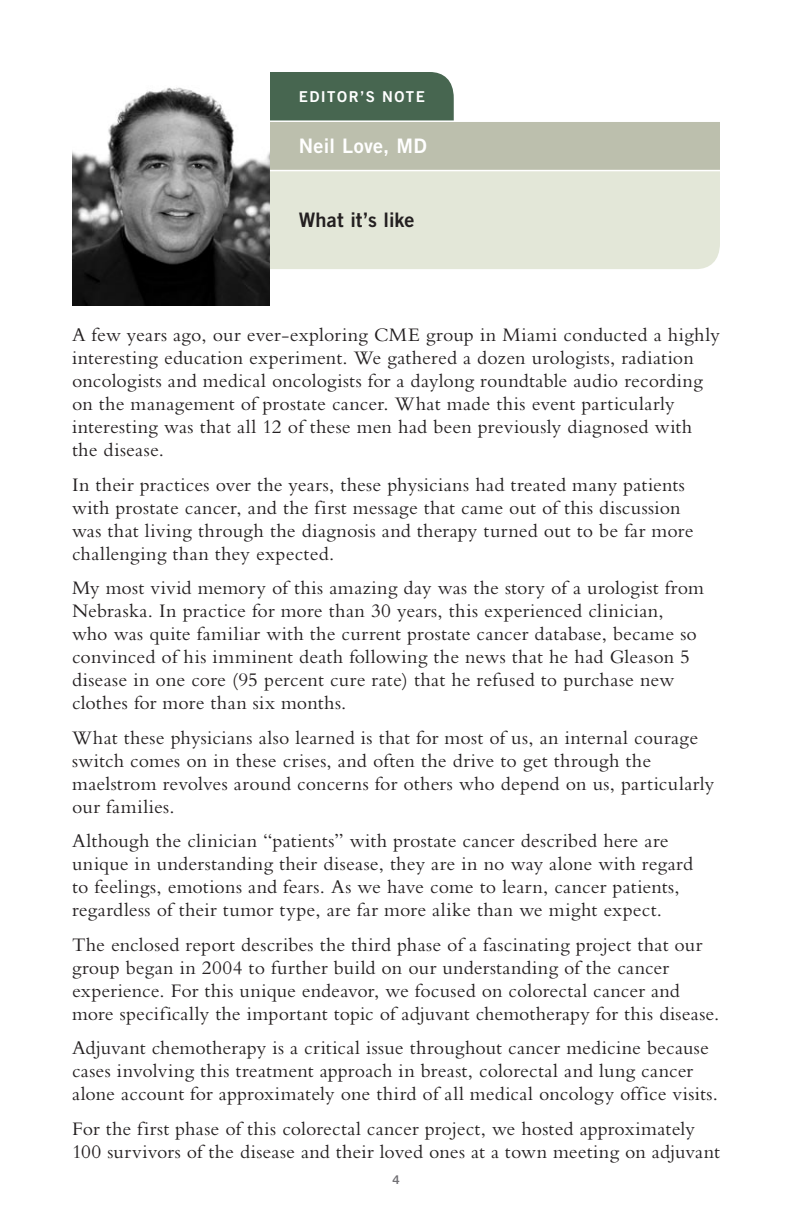
<style>
.page{position:relative;width:792px;height:1224px;background:#fff}
.page>*{position:absolute;margin:0;border:0;box-sizing:border-box;transform-origin:0 0}
.t1{font:20px/23px "Bembo RTP Std";letter-spacing:.01em;color:#231f20}
.t2{font:20px "Trade Gothic LT Std Bd 2";color:#231f20}
.t3{font:20px "Trade Gothic LT Std Bd 2";letter-spacing:.015em;color:#fff}
.t4{font:15px "Trade Gothic LT Std Bd 2";letter-spacing:.1em;color:#fff}
.t5{font:12px "Trade Gothic LT Std Bd 2";color:#717074}
</style>
<div class="page">
<div style="left:270px;top:72px;width:184px;height:48px;background:#476650"></div>
<div style="left:270px;top:121px;width:450px;height:50px;background:#bcbfad"></div>
<div style="left:270px;top:171px;width:450px;height:98px;background:#e3e7d8"></div>
<hr style="left:270px;top:170px;width:450px;height:1px;background:#fff">
<hr style="left:270px;top:120px;width:450px;height:2px;background:#fff">
<img style="left:72px;top:87px;width:198px;height:219px">
<p class="t4" style="left:299px;top:87px;width:128px">EDITOR’S NOTE</p>
<p class="t3" style="left:299px;top:134px;width:129px">Neil Love, MD</p>
<p class="t2" style="left:299px;top:208px;width:117px">What it’s like</p>
<p class="t1" style="left:72px;top:323px;width:650px">A few years ago, our ever-exploring CME group in Miami conducted a highly interesting education experiment. We gathered a dozen urologists, radiation oncologists and medical oncologists for a daylong roundtable audio recording on the management of prostate cancer. What made this event particularly interesting was that all 12 of these men had been previously diagnosed with the disease.</p>
<p class="t1" style="left:72px;top:472px;width:623px">In their practices over the years, these physicians had treated many patients with prostate cancer, and the first message that came out of this discussion was that living through the diagnosis and therapy turned out to be far more challenging than they expected.</p>
<p class="t1" style="left:72px;top:576px;width:633px">My most vivid memory of this amazing day was the story of a urologist from Nebraska. In practice for more than 30 years, this experienced clinician, who was quite familiar with the current prostate cancer database, became so convinced of his imminent death following the news that he had Gleason 5 disease in one core (95 percent cure rate) that he refused to purchase new clothes for more than six months.</p>
<p class="t1" style="left:72px;top:725px;width:644px">What these physicians also learned is that for most of us, an internal courage switch comes on in these crises, and often the drive to get through the maelstrom revolves around concerns for others who depend on us, particularly our families.</p>
<p class="t1" style="left:72px;top:829px;width:623px">Although the clinician “patients” with prostate cancer described here are unique in understanding their disease, they are in no way alone with regard to feelings, emotions and fears. As we have come to learn, cancer patients, regardless of their tumor type, are far more alike than we might expect.</p>
<p class="t1" style="left:72px;top:932px;width:649px">The enclosed report describes the third phase of a fascinating project that our group began in 2004 to further build on our understanding of the cancer experience. For this unique endeavor, we focused on colorectal cancer and more specifically the important topic of adjuvant chemotherapy for this disease.</p>
<p class="t1" style="left:72px;top:1036px;width:647px">Adjuvant chemotherapy is a critical issue throughout cancer medicine because cases involving this treatment approach in breast, colorectal and lung cancer alone account for approximately one third of all medical oncology office visits.</p>
<p class="t1" style="left:72px;top:1117px;width:649px">For the first phase of this colorectal cancer project, we hosted approximately<br>100 survivors of the disease and their loved ones at a town meeting on adjuvant</p>
<p class="t5" style="left:392px;top:1172px;width:9px">4</p>
</div>
